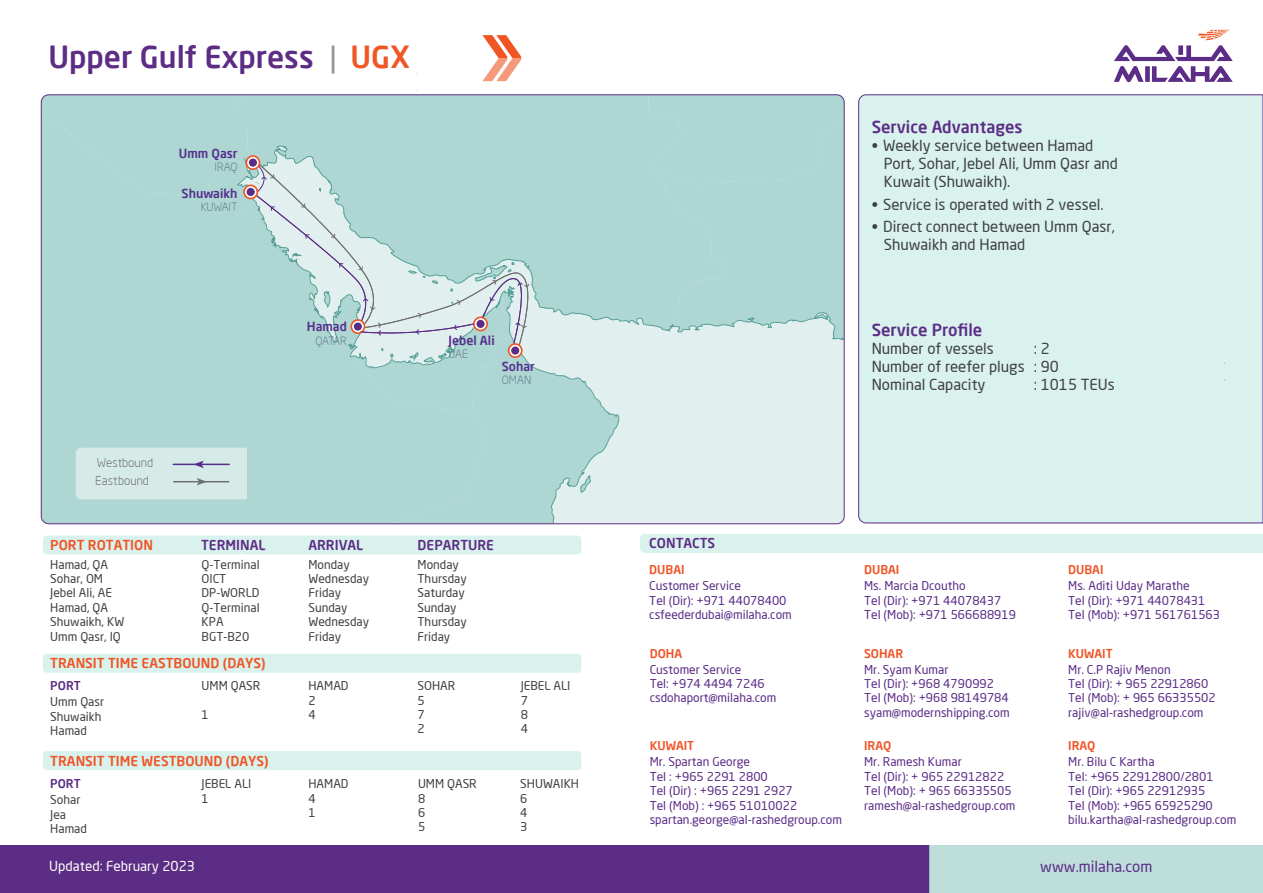
<style>
.page{position:relative;width:1263px;height:893px;background:#fff}
.page>*{position:absolute;margin:0;border:0;box-sizing:border-box;transform-origin:0 0}
.t1{font:500 30px "Neo Sans Arabic";color:#5d2d85}
.t2{font:500 16.5px "Neo Sans Arabic";color:#5c2d85}
.t3{font:15px/18px "Neo Sans Arabic";color:#3f3f3f}
.t4{font:15px "Neo Sans Arabic";color:#5b2c86}
.t5{font:500 13.5px "Neo Sans Arabic";color:#f05523}
.t6{font:500 13.5px "Neo Sans Arabic";color:#5d2d85}
.t7{font:13.5px "Neo Sans Arabic";color:#fff}
.t8{font:500 12.45px "Neo Sans Arabic";color:#562e8e}
.t9{font:12px/14.4px "Neo Sans Arabic";color:#5b2c86}
.t10{font:12px/14.4px "Neo Sans Arabic";color:#404040}
.t11{font:500 12px "Neo Sans Arabic";color:#f05325}
.t12{font:300 12px/18px "Neo Sans Arabic";color:#585757}
.t13{font:500 12px "Neo Sans Arabic";color:#5b2c86}
.t14{font:300 11.25px "Neo Sans Arabic";color:#576b81}
.s1{font-weight:400;color:#949597}
.s2{color:#ef5726}
</style>
<div class="page">
<div style="left:619px;top:331px;width:55px;height:191px;background:#e1f0ef"></div>
<div style="left:540px;top:97px;width:99px;height:48px;background:#aed6d2"></div>
<div style="left:650px;top:185px;width:192px;height:192px;background:#aed6d2"></div>
<div style="left:639px;top:95px;width:205px;height:90px;background:#aed6d2"></div>
<svg style="left:674px;top:311px;width:170px;height:213px;background:#dceceb"></svg>
<svg style="left:41px;top:331px;width:578px;height:193px;background:#b3d7d5"></svg>
<svg style="left:540px;top:145px;width:136px;height:186px;background:#b0d7d3"></svg>
<div style="left:858px;top:94px;width:405px;height:429px;background:#d9f2ee"></div>
<div style="left:0;top:845px;width:929px;height:48px;background:#5c2d85"></div>
<div style="left:929px;top:845px;width:334px;height:48px;background:#bededb"></div>
<div style="left:43px;top:535px;width:538px;height:19px;background:#d9f2ee;border-radius:4px"></div>
<div style="left:640px;top:534px;width:623px;height:19px;background:#d9f2ee"></div>
<div style="left:43px;top:654px;width:538px;height:19px;background:#d9f2ee;border-radius:4px"></div>
<div style="left:43px;top:751px;width:538px;height:19px;background:#d9f2ee;border-radius:4px"></div>
<svg style="left:1114px;top:30px;width:119px;height:52px"></svg>
<div style="left:76px;top:448px;width:171px;height:51px;background:#d6eae8"></div>
<svg style="left:482px;top:35px;width:39px;height:46px"></svg>
<svg style="left:41px;top:90px;width:499px;height:322px;background:#b4d7d4"></svg>
<h1 class="t1" style="left:48px;top:34px;width:363px">Upper Gulf Express <span class="s1">|</span> <span class="s2">UGX</span></h1>
<p class="t8" style="left:179px;top:144px;width:60px">Umm Qasr</p>
<p class="t14" style="left:215px;top:159px;width:24px">IRAQ</p>
<p class="t8" style="left:182px;top:184px;width:57px">Shuwaikh</p>
<p class="t14" style="left:201px;top:199px;width:38px">KUWAIT</p>
<p class="t12" style="left:95px;top:454px;width:59px">Westbound<br>Eastbound</p>
<p class="t8" style="left:307px;top:317px;width:42px">Hamad</p>
<p class="t14" style="left:315px;top:332px;width:33px">QATAR</p>
<p class="t8" style="left:448px;top:331px;width:48px">Jebel Ali</p>
<p class="t14" style="left:448px;top:346px;width:21px">UAE</p>
<p class="t8" style="left:502px;top:356px;width:34px">Sohar</p>
<p class="t14" style="left:502px;top:371px;width:31px">OMAN</p>
<h2 class="t2" style="left:872px;top:114px;width:152px">Service Advantages</h2>
<p class="t3" style="left:884px;top:137px;width:236px;text-indent:-12px">• Weekly service between Hamad<br>Port, Sohar, Jebel Ali, Umm Qasr and<br>Kuwait (Shuwaikh).</p>
<p class="t3" style="left:872px;top:195px;width:233px">• Service is operated with 2 vessel.</p>
<p class="t3" style="left:884px;top:218px;width:233px;text-indent:-12px">• Direct connect between Umm Qasr,<br>Shuwaikh and Hamad</p>
<h2 class="t2" style="left:872px;top:317px;width:112px">Service Profile</h2>
<p class="t3" style="left:872px;top:340px;width:124px">Number of vessels</p>
<p class="t3" style="left:872px;top:340px;width:189px;text-indent:162px">: 2<br>Number of reefer plugs : 90<br>Nominal Capacity</p>
<p class="t3" style="left:1034px;top:376px;width:83px">: 1015 TEUs</p>
<p class="t5" style="left:50px;top:534px;width:104px">PORT ROTATION</p>
<p class="t6" style="left:649px;top:533px;width:68px">CONTACTS</p>
<p class="t10" style="left:50px;top:557px;width:75px">Hamad, QA<br>Sohar, OM<br>Jebel Ali, AE<br>Hamad, QA<br>Shuwaikh, KW<br>Umm Qasr, IQ</p>
<p class="t10" style="left:308px;top:557px;width:62px">Monday<br>Wednesday<br>Friday<br>Sunday<br>Wednesday<br>Friday</p>
<p class="t10" style="left:418px;top:557px;width:51px">Monday<br>Thursday<br>Saturday<br>Sunday<br>Thursday<br>Friday</p>
<p class="t6" style="left:201px;top:534px;width:66px">TERMINAL</p>
<p class="t6" style="left:308px;top:534px;width:56px">ARRIVAL</p>
<p class="t6" style="left:418px;top:534px;width:78px">DEPARTURE</p>
<p class="t10" style="left:202px;top:557px;width:60px">Q-Terminal<br>OICT<br>DP-WORLD<br>Q-Terminal<br>KPA<br>BGT-B20</p>
<p class="t11" style="left:649px;top:560px;width:37px">DUBAI</p>
<p class="t11" style="left:864px;top:560px;width:37px">DUBAI</p>
<p class="t9" style="left:649px;top:579px;width:144px">Customer Service<br>Tel (Dir): +971 44078400 csfeederdubai@milaha.com</p>
<p class="t9" style="left:864px;top:579px;width:153px">Ms. Marcia Dcoutho<br>Tel (Dir): +971 44078437<br>Tel (Mob): +971 566688919</p>
<p class="t5" style="left:50px;top:652px;width:217px">TRANSIT TIME EASTBOUND (DAYS)</p>
<p class="t13" style="left:50px;top:676px;width:32px">PORT</p>
<p class="t10" style="left:50px;top:695px;width:55px">Umm Qasr<br>Shuwaikh<br>Hamad</p>
<p class="t10" style="left:202px;top:679px;width:60px">UMM QASR</p>
<p class="t10" style="left:202px;top:707px;width:9px">1</p>
<p class="t5" style="left:50px;top:750px;width:220px">TRANSIT TIME WESTBOUND (DAYS)</p>
<p class="t13" style="left:50px;top:775px;width:32px">PORT</p>
<p class="t10" style="left:50px;top:793px;width:38px">Sohar<br>Jea<br>Hamad</p>
<p class="t10" style="left:308px;top:679px;width:42px">HAMAD<br>2<br>4</p>
<p class="t10" style="left:418px;top:679px;width:39px">SOHAR<br>5<br>7<br>2</p>
<p class="t10" style="left:521px;top:679px;width:51px">JEBEL ALI<br>7<br>8<br>4</p>
<p class="t10" style="left:202px;top:777px;width:51px">JEBEL ALI<br>1</p>
<p class="t10" style="left:308px;top:777px;width:42px">HAMAD<br>4<br>1</p>
<p class="t10" style="left:418px;top:777px;width:60px">UMM QASR<br>8<br>6<br>5</p>
<p class="t10" style="left:520px;top:777px;width:60px">SHUWAIKH<br>6<br>4<br>3</p>
<p class="t11" style="left:650px;top:644px;width:34px">DOHA</p>
<p class="t9" style="left:650px;top:662px;width:128px">Customer Service<br>Tel: +974 4494 7246 csdohaport@milaha.com</p>
<p class="t11" style="left:650px;top:736px;width:46px">KUWAIT</p>
<p class="t9" style="left:650px;top:755px;width:194px">Mr. Spartan George<br>Tel : +965 2291 2800<br>Tel (Dir) : +965 2291 2927<br>Tel (Mob) : +965 51010022 spartan.george@al-rashedgroup.com</p>
<p class="t11" style="left:864px;top:644px;width:41px">SOHAR</p>
<p class="t9" style="left:864px;top:662px;width:147px">Mr. Syam Kumar<br>Tel (Dir): +968 4790992<br>Tel (Mob): +968 98149784 syam@modernshipping.com</p>
<p class="t11" style="left:864px;top:736px;width:29px">IRAQ</p>
<p class="t9" style="left:864px;top:755px;width:153px">Mr. Ramesh Kumar<br>Tel (Dir): + 965 22912822<br>Tel (Mob): + 965 66335505 ramesh@al-rashedgroup.com</p>
<p class="t11" style="left:1068px;top:560px;width:37px">DUBAI</p>
<p class="t9" style="left:1068px;top:579px;width:153px">Ms. Aditi Uday Marathe<br>Tel (Dir): +971 44078431<br>Tel (Mob): +971 561761563</p>
<p class="t11" style="left:1068px;top:644px;width:46px">KUWAIT</p>
<p class="t9" style="left:1068px;top:662px;width:149px">Mr. C.P Rajiv Menon<br>Tel (Dir): + 965 22912860<br>Tel (Mob): + 965 66335502 rajiv@al-rashedgroup.com</p>
<p class="t11" style="left:1068px;top:736px;width:29px">IRAQ</p>
<p class="t9" style="left:1068px;top:755px;width:170px">Mr. Bilu C Kartha<br>Tel: +965 22912800/2801<br>Tel (Dir): +965 22912935<br>Tel (Mob): +965 65925290 bilu.kartha@al-rashedgroup.com</p>
<p class="t7" style="left:49px;top:856px;width:147px">Updated: February 2023</p>
<p class="t4" style="left:1040px;top:855px;width:113px">www.milaha.com</p>
</div>
